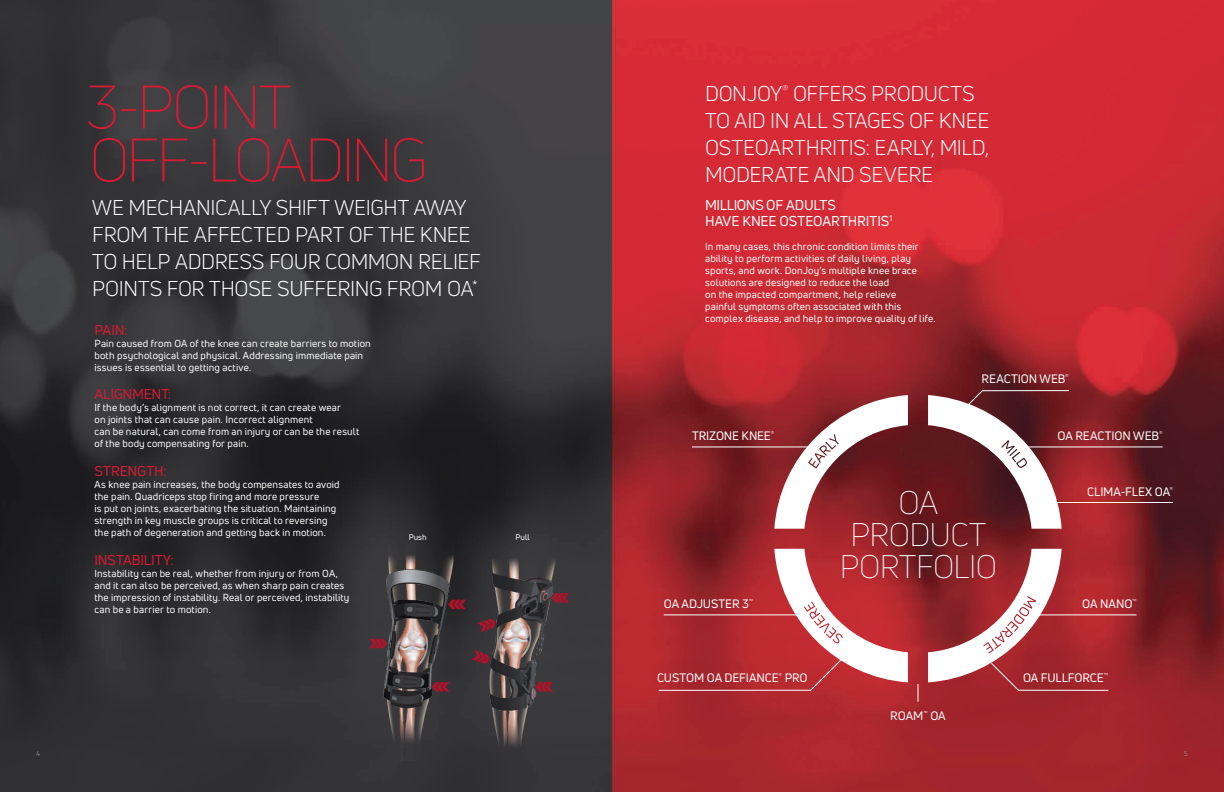
<style>
.page{position:relative;width:1224px;height:792px;background:#fff}
.page>*{position:absolute;margin:0;border:0;box-sizing:border-box;transform-origin:0 0}
.t1{font:300 60px "Uni Neue";letter-spacing:-.05em;color:#da1a32}
.t2{font:300 32px "Uni Neue";letter-spacing:-.015em;color:#fff}
.t3{font:21px/27px "Uni Neue";letter-spacing:-.015em;color:#fff}
.sub_head{font:14px/15.5px "Uni Neue";letter-spacing:-.015em;color:#fff}
.t4{font:14px "Uni Neue";letter-spacing:-.01em;color:#da1a32}
.t5{font:12px "Uni Neue";letter-spacing:-.01em;color:#fff}
.t6{font:10px/12px "Uni Neue";letter-spacing:.015em;color:#fff}
.t7{font:8px "Uni Neue";color:#fff}
.t8{font:7px "Uni Neue";color:#808285}
</style>
<div class="page">
<img style="left:0;top:0;width:1224px;height:792px">
<svg style="left:774px;top:395px;width:134px;height:134px"></svg>
<hr style="left:1051px;top:502px;width:122px;height:1px;background:#fff">
<hr style="left:1038px;top:615px;width:99px;height:1px;background:#fff">
<hr style="left:1028px;top:447px;width:135px;height:1px;background:#fff">
<hr style="left:692px;top:447px;width:122px;height:1px;background:#fff">
<svg style="left:928px;top:390px;width:141px;height:139px"></svg>
<svg style="left:928px;top:549px;width:181px;height:142px"></svg>
<svg style="left:659px;top:549px;width:249px;height:142px;background:#bb494f"></svg>
<svg style="left:918px;top:684px;width:1px;height:18px"></svg>
<img style="left:485px;top:542px;width:75px;height:219px">
<svg style="left:551px;top:593px;width:18px;height:10px"></svg>
<svg style="left:535px;top:682px;width:18px;height:10px"></svg>
<svg style="left:477px;top:619px;width:19px;height:13px"></svg>
<svg style="left:472px;top:650px;width:18px;height:14px"></svg>
<img style="left:378px;top:542px;width:80px;height:219px">
<svg style="left:369px;top:639px;width:18px;height:9px"></svg>
<svg style="left:448px;top:600px;width:18px;height:9px"></svg>
<svg style="left:432px;top:682px;width:18px;height:10px"></svg>
<p class="t1" style="left:85px;top:70px;width:207px">3-POINT</p>
<p class="t1" style="left:89px;top:123px;width:340px">OFF-LOADING</p>
<p class="t3" style="left:92px;top:194px;width:390px">WE MECHANICALLY SHIFT WEIGHT AWAY FROM THE AFFECTED PART OF THE KNEE TO HELP ADDRESS FOUR COMMON RELIEF POINTS FOR THOSE SUFFERING FROM OA<sup>*</sup></p>
<p class="t4" style="left:94px;top:321px;width:35px">PAIN:</p>
<p class="t6" style="left:94px;top:337px;width:278px">Pain caused from OA of the knee can create barriers to motion both psychological and physical. Addressing immediate pain issues is essential to getting active.</p>
<p class="t4" style="left:94px;top:386px;width:78px">ALIGNMENT:</p>
<p class="t6" style="left:94px;top:402px;width:266px">If the body’s alignment is not correct, it can create wear<br>on joints that can cause pain. Incorrect alignment<br>can be natural, can come from an injury or can be the result of the body compensating for pain.</p>
<p class="t4" style="left:94px;top:462px;width:74px">STRENGTH:</p>
<p class="t6" style="left:94px;top:478px;width:247px">As knee pain increases, the body compensates to avoid the pain. Quadriceps stop firing and more pressure<br>is put on joints, exacerbating the situation. Maintaining strength in key muscle groups is critical to reversing the path of degeneration and getting back in motion.</p>
<p class="t4" style="left:94px;top:551px;width:81px">INSTABILITY:</p>
<p class="t6" style="left:94px;top:567px;width:257px">Instability can be real, whether from injury or from OA, and it can also be perceived, as when sharp pain creates the impression of instability. Real or perceived, instability can be a barrier to motion.</p>
<p class="t7" style="left:409px;top:532px;width:19px">Push</p>
<p class="t7" style="left:516px;top:532px;width:16px">Pull</p>
<p class="t3" style="left:705px;top:80px;width:286px">DONJOY<sup>®</sup> OFFERS PRODUCTS<br>TO AID IN ALL STAGES OF KNEE<br>OSTEOARTHRITIS: EARLY, MILD,<br>MODERATE AND SEVERE</p>
<p class="sub_head" style="left:705px;top:197px;width:189px">MILLIONS OF ADULTS<br>HAVE KNEE OSTEOARTHRITIS<sup>1</sup></p>
<p class="t6" style="left:705px;top:240px;width:232px">In many cases, this chronic condition limits their ability to perform activities of daily living, play sports, and work. DonJoy’s multiple knee brace solutions are designed to reduce the load<br>on the impacted compartment, help relieve<br>painful symptoms often associated with this complex disease, and help to improve quality of life.</p>
<p class="t5" style="left:692px;top:428px;width:84px">TRIZONE KNEE<sup>®</sup></p>
<p class="t5" style="left:982px;top:372px;width:89px">REACTION WEB<sup>®</sup></p>
<p class="t5" style="left:1058px;top:428px;width:107px">OA REACTION WEB<sup>®</sup></p>
<p class="t5" style="left:664px;top:596px;width:91px">OA ADJUSTER 3<sup>™</sup></p>
<p class="t5" style="left:657px;top:671px;width:152px">CUSTOM OA DEFIANCE<sup>®</sup> PRO</p>
<p class="t2" style="left:899px;top:483px;width:41px">OA</p>
<p class="t2" style="left:851px;top:515px;width:137px">PRODUCT</p>
<p class="t2" style="left:840px;top:547px;width:159px">PORTFOLIO</p>
<p class="t5" style="left:890px;top:708px;width:57px">ROAM<sup>™</sup> OA</p>
<p class="t5" style="left:1087px;top:484px;width:87px">CLIMA-FLEX OA<sup>®</sup></p>
<p class="t5" style="left:1082px;top:596px;width:56px">OA NANO<sup>™</sup></p>
<p class="t5" style="left:1023px;top:671px;width:87px">OA FULLFORCE<sup>™</sup></p>
<p class="t8" style="left:36px;top:749px;width:5px">4</p>
<p class="t8" style="left:1184px;top:749px;width:6px">5</p>
</div>
